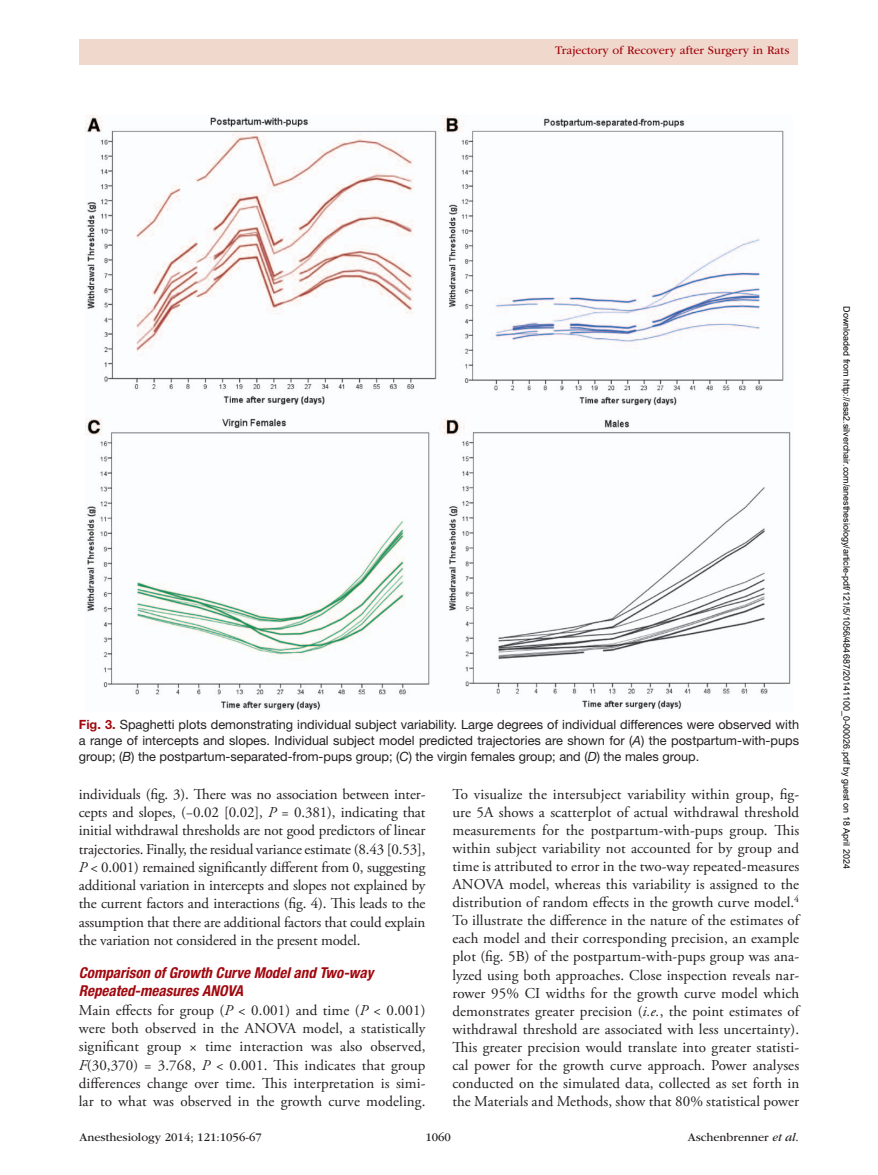
<style>
.page{position:relative;width:878px;height:1175px;background:#fff}
.page>*{position:absolute;margin:0;border:0;box-sizing:border-box;transform-origin:0 0}
.t1{font:15px/18px "Adobe Garamond Pro";letter-spacing:.005em;color:#231f20;text-align:justify}
.t2{font:italic 700 condensed 15px/18.3px "Helvetica Neue LT Std";color:#a1080f}
.t3{font:12.75px/15.8px "Helvetica Neue LT Std";color:#231f20;text-align:justify}
.t4{font:12px "ITC Garamond Std";color:#231f20}
.t5{font:12px "ITC Garamond Std";color:#a1080f}
.t6{font:9px "Arial";color:#000}
.s1{font-weight:700;color:#a1080f}
.s2{font-style:italic}
</style>
<div class="page">
<div style="left:79px;top:39px;width:718px;height:25px;background:#f1d8cd"></div>
<img style="left:85px;top:116px;width:706px;height:594px">
<p class="t5" style="left:555px;top:44px;width:236px">Trajectory of Recovery after Surgery in Rats</p>
<p class="t3" style="left:79px;top:717px;width:721px"><span class="s1">Fig. 3.</span> Spaghetti plots demonstrating individual subject variability. Large degrees of individual differences were observed with a range of intercepts and slopes. Individual subject model predicted trajectories are shown for (<span class="s2">A</span>) the postpartum-with-pups group; (<span class="s2">B</span>) the postpartum-separated-from-pups group; (<span class="s2">C</span>) the virgin females group; and (<span class="s2">D</span>) the males group.</p>
<p class="t1" style="left:79px;top:785px;width:348px">individuals (fig. 3). There was no association between inter&shy;cepts and slopes, (−0.02 [0.02], <span class="s2">P</span> = 0.381), indicating that initial withdrawal thresholds are not good predictors of linear trajectories. Finally, the residual variance estimate (8.43 [0.53], <span class="s2">P</span> &lt; 0.001) remained significantly different from 0, suggesting additional variation in intercepts and slopes not explained by the current factors and interactions (fig. 4). This leads to the assumption that there are additional factors that could explain the variation not considered in the present model.</p>
<p class="t2" style="left:79px;top:963px;width:296px">Comparison of Growth Curve Model and Two-way<br>Repeated-measures ANOVA</p>
<p class="t1" style="left:79px;top:1001px;width:348px">Main effects for group (<span class="s2">P</span> &lt; 0.001) and time (<span class="s2">P</span> &lt; 0.001) were both observed in the ANOVA model, a statistically significant group × time interaction was also observed, <span class="s2">F</span>(30,370) = 3.768, <span class="s2">P</span> &lt; 0.001. This indicates that group differences change over time. This interpretation is simi&shy;lar to what was observed in the growth curve modeling.</p>
<p class="t1" style="left:452px;top:785px;width:348px">To visualize the intersubject variability within group, fig&shy;ure 5A shows a scatterplot of actual withdrawal threshold measurements for the postpartum-with-pups group. This within subject variability not accounted for by group and time is attributed to error in the two-way repeated-measures ANOVA model, whereas this variability is assigned to the distribution of random effects in the growth curve model.<sup>4<br></sup>To illustrate the difference in the nature of the estimates of each model and their corresponding precision, an example plot (fig. 5B) of the postpartum-with-pups group was ana&shy;lyzed using both approaches. Close inspection reveals nar&shy;rower 95% CI widths for the growth curve model which demonstrates greater precision (<span class="s2">i.e.</span>, the point estimates of withdrawal threshold are associated with less uncertainty).<br>This greater precision would translate into greater statisti&shy;cal power for the growth curve approach. Power analyses conducted on the simulated data, collected as set forth in the Materials and Methods, show that 80% statistical power</p>
<p class="t4" style="left:80px;top:1130px;width:184px">Anesthesiology 2014; 121:1056-67</p>
<p class="t4" style="left:425px;top:1130px;width:27px">1060</p>
<p class="t4" style="left:687px;top:1130px;width:113px">Aschenbrenner <span class="s2">et al</span>.</p>
<p class="t6" style="left:850px;top:306px;width:564px;rotate:90deg">Downloaded from http://asa2.silverchair.com/anesthesiology/article-pdf/121/5/1056/484687/20141100_0-00026.pdf by guest on 18 April 2024</p>
</div>
